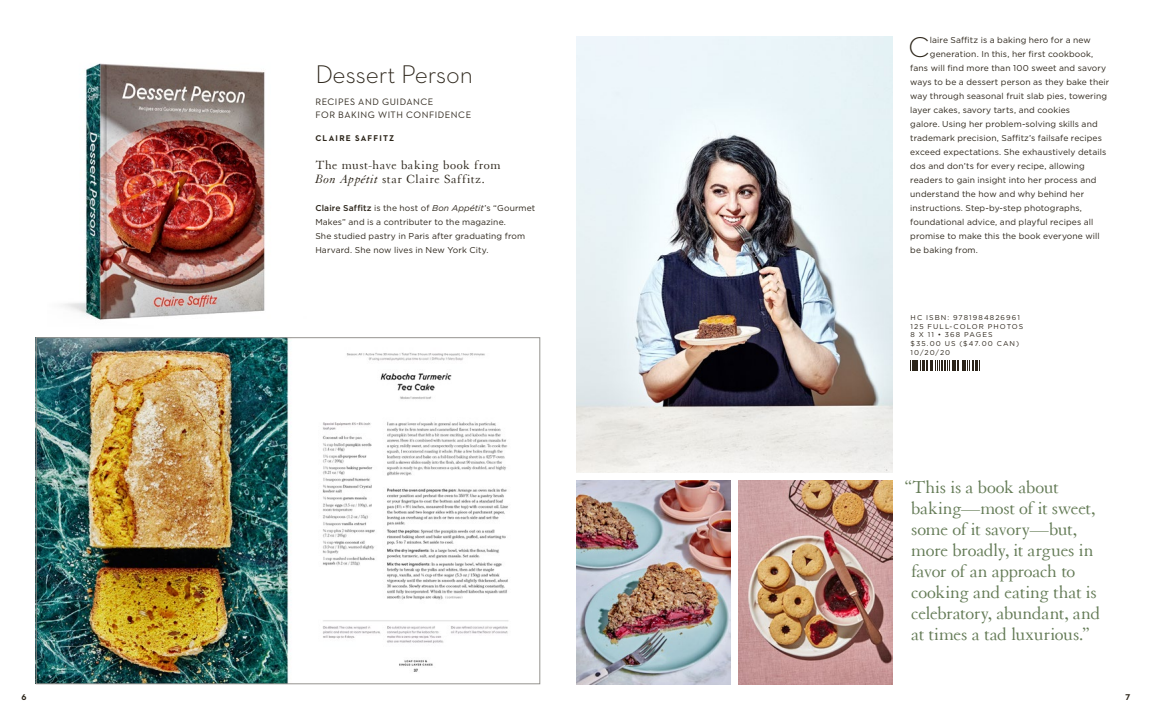
<style>
.page{position:relative;width:1152px;height:720px;background:#fff}
.page>*{position:absolute;margin:0;border:0;box-sizing:border-box;transform-origin:0 0}
._5b-p{font:300 29.1px "Neutraface 2 Text";color:#2c251a}
._1_title___ct{font:300 26px "Neutraface 2 Text";letter-spacing:-.01em;color:#2c251a}
._9_quote___pqst{font:19px/21px "Granjon LT";letter-spacing:-.02em;color:#647b56}
._4_description___pf{font:13px/14px "Granjon LT";letter-spacing:.04em;color:#2c251a}
._2_subtitle___cst{font:9.5px/13px "Neutraface 2 Text";letter-spacing:.055em;color:#2c251a}
._5b-p-2{font:8.5px "Gotham";letter-spacing:.015em;color:#2c251a}
._5_bio{font:8.5px/14px "Gotham";letter-spacing:.015em;color:#2c251a}
._3_author___cau{font:700 8.5px "Neutraface 2 Text";letter-spacing:.145em;color:#2c251a}
._6_main_isbn___ul{font:7px "Gotham";letter-spacing:.15em;color:#2c251a}
.s1{font-style:italic}
.s2{font-weight:500}
</style>
<div class="page">
<svg style="left:910px;top:360px;width:70px;height:11px"></svg>
<img style="left:739px;top:481px;width:154px;height:204px">
<img style="left:576px;top:480px;width:154px;height:205px">
<img style="left:576px;top:36px;width:317px;height:437px">
<img style="left:63px;top:63px;width:202px;height:257px">
<img style="left:38px;top:339px;width:471px;height:343px">
<p class="_1_title___ct" style="left:315px;top:58px;width:159px">Dessert Person</p>
<p class="_2_subtitle___cst" style="left:315px;top:95px;width:157px">RECIPES AND GUIDANCE<br>FOR BAKING WITH CONFIDENCE</p>
<p class="_3_author___cau" style="left:315px;top:133px;width:80px">CLAIRE SAFFITZ</p>
<p class="_4_description___pf" style="left:315px;top:159px;width:187px">The must-have baking book from<br><span class="s1">Bon Appétit</span> star Claire Saffitz.</p>
<p class="_5_bio" style="left:315px;top:201px;width:221px"><span class="s2">Claire Saffitz</span> is the host of <span class="s1">Bon Appétit</span>’s “Gourmet Makes” and is a contributer to the magazine.<br>She studied pastry in Paris after graduating from Harvard. She now lives in New York City.</p>
<p class="_5b-p" style="left:909px;top:29px;width:23px">C</p>
<p class="_5b-p-2" style="left:930px;top:34px;width:163px">laire Saffitz is a baking hero for a new</p>
<p class="_5b-p-2" style="left:930px;top:48px;width:165px">generation. In this, her first cookbook,</p>
<p class="_5b-p-2" style="left:910px;top:62px;width:198px">fans will find more than 100 sweet and savory</p>
<p class="_5b-p-2" style="left:910px;top:76px;width:201px">ways to be a dessert person as they bake their</p>
<p class="_5b-p-2" style="left:910px;top:90px;width:198px">way through seasonal fruit slab pies, towering</p>
<p class="_5b-p-2" style="left:910px;top:104px;width:161px">layer cakes, savory tarts, and cookies</p>
<p class="_5b-p-2" style="left:910px;top:118px;width:189px">galore. Using her problem-solving skills and</p>
<p class="_5b-p-2" style="left:910px;top:132px;width:193px">trademark precision, Saffitz’s failsafe recipes</p>
<p class="_5b-p-2" style="left:910px;top:146px;width:198px">exceed expectations. She exhaustively details</p>
<p class="_5b-p-2" style="left:910px;top:160px;width:176px">dos and don’ts for every recipe, allowing</p>
<p class="_5b-p-2" style="left:910px;top:174px;width:188px">readers to gain insight into her process and</p>
<p class="_5b-p-2" style="left:910px;top:188px;width:175px">understand the how and why behind her</p>
<p class="_5b-p-2" style="left:910px;top:202px;width:173px">instructions. Step-by-step photographs,</p>
<p class="_5b-p-2" style="left:910px;top:216px;width:185px">foundational advice, and playful recipes all</p>
<p class="_5b-p-2" style="left:910px;top:230px;width:191px">promise to make this the book everyone will</p>
<p class="_5b-p-2" style="left:910px;top:244px;width:69px">be baking from.</p>
<p class="_6_main_isbn___ul" style="left:911px;top:313px;width:111px">HC ISBN: 9781984826961</p>
<p class="_6_main_isbn___ul" style="left:911px;top:322px;width:114px">125 FULL-COLOR PHOTOS</p>
<p class="_6_main_isbn___ul" style="left:911px;top:331px;width:84px">8 X 11 • 368 PAGES</p>
<p class="_6_main_isbn___ul" style="left:911px;top:339px;width:110px">$35.00 US ($47.00 CAN)</p>
<p class="_6_main_isbn___ul" style="left:911px;top:348px;width:41px">10/20/20</p>
<p class="_9_quote___pqst" style="left:911px;top:477px;width:191px;text-indent:-7px">“This is a book about baking—most of it sweet, some of it savory—but, more broadly, it argues in favor of an approach to cooking and eating that is celebratory, abundant, and at times a tad luxurious.”</p>
<p class="_3_author___cau" style="left:22px;top:692px;width:7px">6</p>
<p class="_3_author___cau" style="left:1125px;top:692px;width:6px">7</p>
</div>
